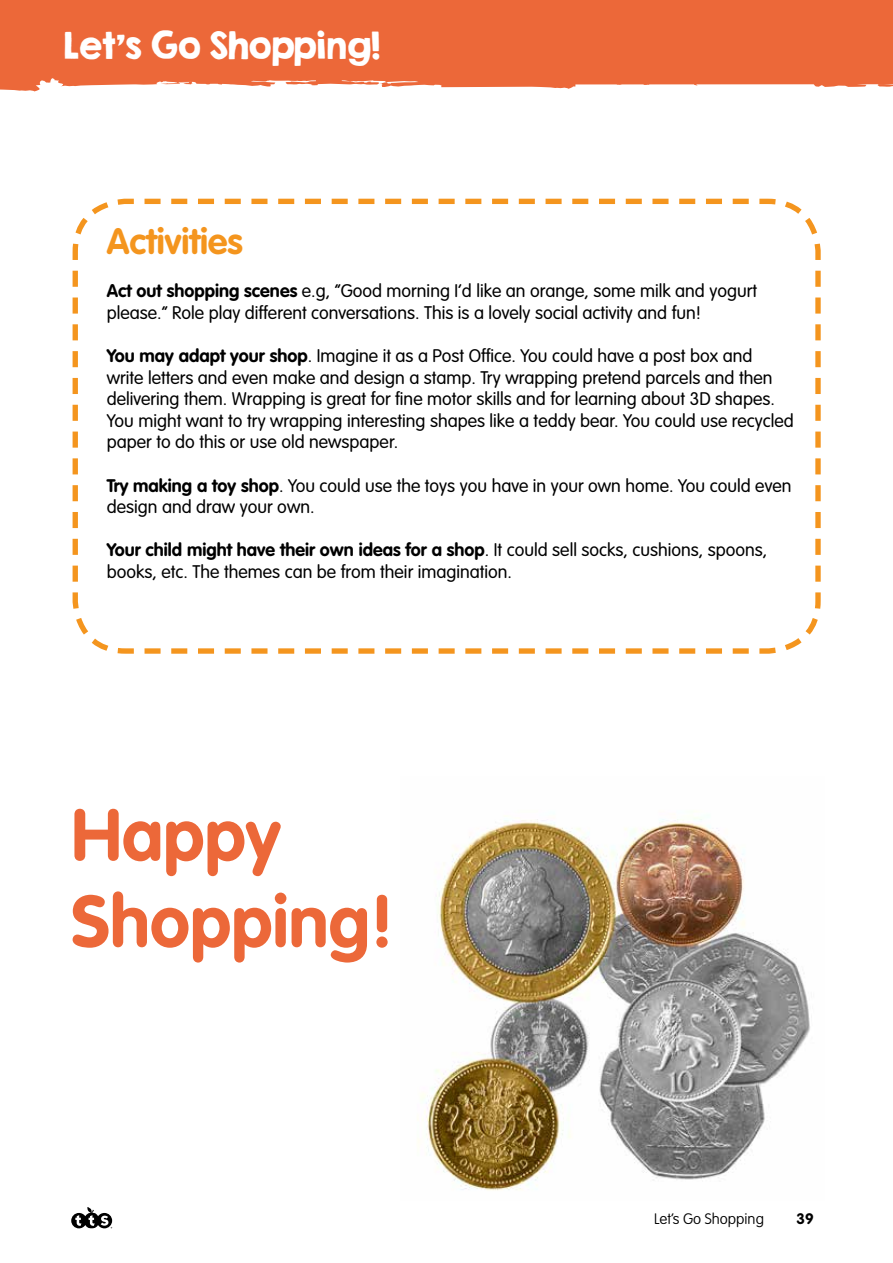
<style>
.page{position:relative;width:893px;height:1263px;background:#fff}
.page>*{position:absolute;margin:0;border:0;box-sizing:border-box;transform-origin:0 0}
.t1{font:700 72px/86.4px "VAG Rounded Std";color:#ec6839}
.t2{font:700 36px "VAG Rounded Std";color:#f4951e}
.t3{font:33px "KG Second Chances Solid";color:#fff}
.t4{font:300 18px/21.6px "VAG Rounded Std";color:#000}
.t5{font:100 15px "VAG Rounded Std";color:#000}
.t6{font:700 15px "VAG Rounded Std";color:#000}
.s1{font-weight:700}
</style>
<div class="page">
<img style="left:417px;top:817px;width:393px;height:374px">
<svg style="left:0;top:0;width:893px;height:91px;background:#ed7146"></svg>
<svg style="left:71px;top:1207px;width:41px;height:21px"></svg>
<svg style="left:72px;top:198px;width:749px;height:456px"></svg>
<h3 class="t3" style="left:64px;top:24px;width:318px">Let’s Go Shopping!</h3>
<h2 class="t2" style="left:107px;top:220px;width:137px">Activities</h2>
<p class="t4" style="left:107px;top:281px;width:652px"><span class="s1">Act out shopping scenes</span> e.g, “Good morning I’d like an orange, some milk and yogurt please.” Role play different conversations. This is a lovely social activity and fun!</p>
<p class="t4" style="left:107px;top:346px;width:689px"><span class="s1">You may adapt your shop</span>. Imagine it as a Post Office. You could have a post box and<br>write letters and even make and design a stamp. Try wrapping pretend parcels and then delivering them. Wrapping is great for fine motor skills and for learning about 3D shapes.<br>You might want to try wrapping interesting shapes like a teddy bear. You could use recycled paper to do this or use old newspaper.</p>
<p class="t4" style="left:107px;top:475px;width:686px"><span class="s1">Try making a toy shop</span>. You could use the toys you have in your own home. You could even design and draw your own.</p>
<p class="t4" style="left:107px;top:540px;width:662px"><span class="s1">Your child might have their own ideas for a shop</span>. It could sell socks, cushions, spoons, books, etc. The themes can be from their imagination.</p>
<h1 class="t1" style="left:71px;top:795px;width:324px">Happy<br>Shopping!</h1>
<p class="t5" style="left:654px;top:1210px;width:111px">Let’s Go Shopping</p>
<p class="t6" style="left:796px;top:1209px;width:19px">39</p>
</div>
